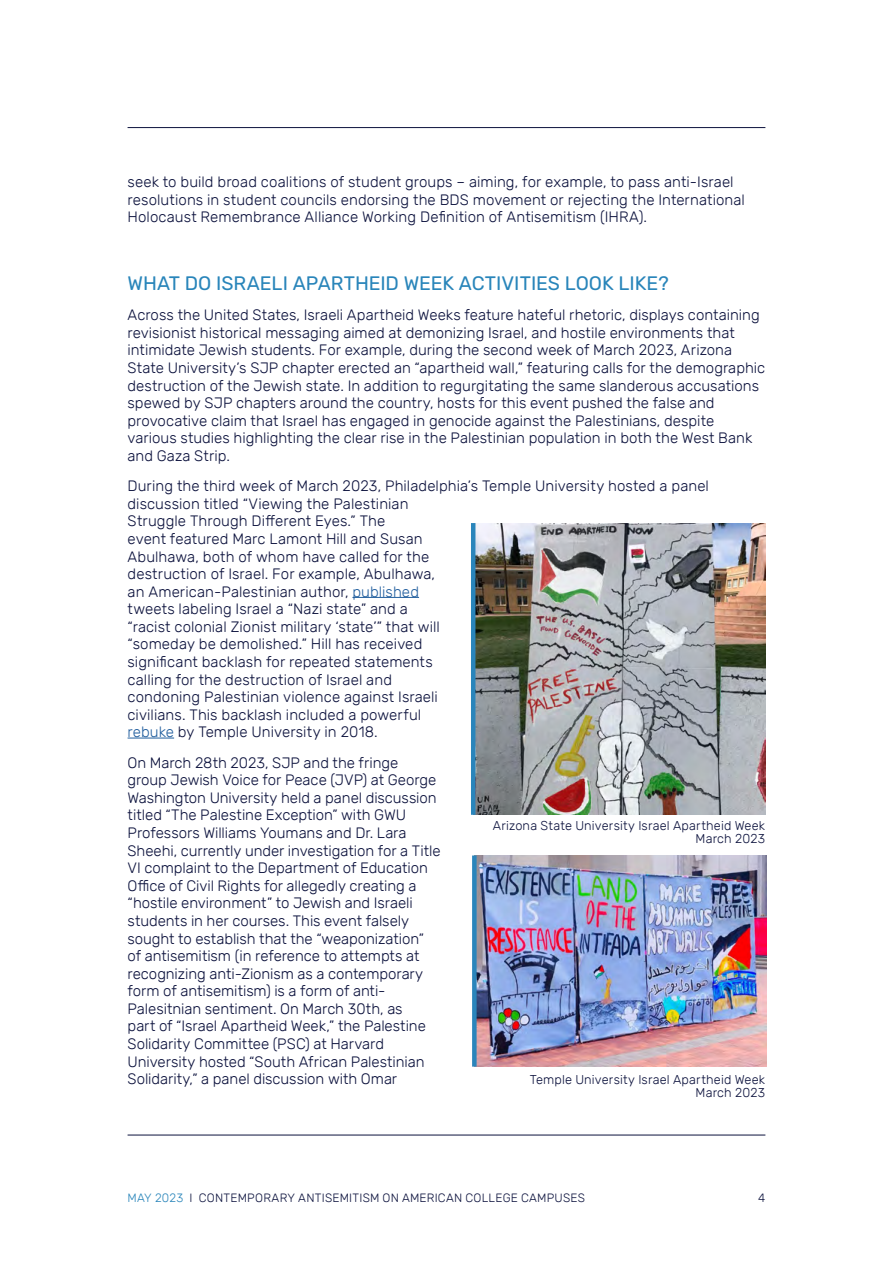
<style>
.page{position:relative;width:893px;height:1263px;background:#fff}
.page>*{position:absolute;margin:0;border:0;box-sizing:border-box;transform-origin:0 0}
.t1{font:19.5px "Rubik";color:#2985ba}
.t2{font:300 15px/17.5px "Rubik";color:#0c123d}
.t3{font:300 12.75px/12.8px "Rubik";letter-spacing:.015em;color:#0c123d;text-align:right}
.t4{font:300 12px "Rubik";letter-spacing:.015em;color:#0c123d}
.t5{font:300 12px "Rubik";letter-spacing:.015em;color:#2985ba}
.s1{color:#215e9e}
</style>
<div class="page">
<hr style="left:128px;top:127px;width:637px;height:1px;background:#0c123d">
<hr style="left:128px;top:1135px;width:637px;height:1px;background:#0c123d">
<hr style="left:352px;top:597px;width:67px;height:1px;background:#215e9e">
<hr style="left:128px;top:738px;width:46px;height:1px;background:#215e9e">
<img style="left:475px;top:523px;width:290px;height:292px">
<hr style="left:471px;top:523px;width:4px;height:292px;background:#2a85bb">
<img style="left:477px;top:855px;width:289px;height:212px">
<div style="left:472px;top:855px;width:5px;height:212px;background:#2a85bb"></div>
<p class="t2" style="left:128px;top:174px;width:619px">seek to build broad coalitions of student groups – aiming, for example, to pass anti-Israel resolutions in student councils endorsing the BDS movement or rejecting the International<br>Holocaust Remembrance Alliance Working Definition of Antisemitism (IHRA .(</p>
<h1 class="t1" style="left:128px;top:272px;width:543px">WHAT DO ISRAELI APARTHEID WEEK ACTIVITIES LOOK LIKE?</h1>
<p class="t2" style="left:128px;top:307px;width:639px">Across the United States, Israeli Apartheid Weeks feature hateful rhetoric, displays containing revisionist historical messaging aimed at demonizing Israel, and hostile environments that intimidate Jewish students. For example, during the second week of March 2023, Arizona State University s’ SJP chapter erected an “apartheid wall ” , featuring calls for the demographic destruction of the Jewish state In. addition to regurgitating the same slanderous accusations spewed by SJP chapters around the country, hosts for this event pushed the false and provocative claim that Israel has engaged in genocide against the Palestinians, despite various studies highlighting the clear rise in the Palestinian population in both the West Bank and Gaza Strip.</p>
<p class="t2" style="left:128px;top:478px;width:583px">During the third week of March 2023, Philadelphia s’ Temple University hosted a panel discussion titled “Viewing the Palestinian<br>Struggle Through Different Eyes ” . The<br>event featured Marc Lamont Hill and Susan<br>Abulhawa, both of whom have called for the<br>destruction of Israel. For example, Abulhawa,<br>an American-Palestinian author, <span class="s1">published<br></span>tweets labeling Israel a “Nazi state” and a<br>“racist colonial Zionist military ‘state’” that will<br>“someday be demolished ” . Hill has received<br>significant backlash for repeated statements<br>calling for the destruction of Israel and<br>condoning Palestinian violence against Israeli<br>civilians. This backlash included a powerful<br><span class="s1">rebuke</span> by Temple University in 2018.</p>
<p class="t2" style="left:128px;top:754px;width:315px">On March 28th 2023, SJP and the fringe group Jewish Voice for Peace (JVP) at George Washington University held a panel discussion titled “The Palestine Exception” with GWU Professors Williams Youmans and Dr. Lara Sheehi, currently under investigation for a Title VI complaint to the Department of Education Office of Civil Rights for allegedly creating a “hostile environment” to Jewish and Israeli students in her courses. This event falsely sought to establish that the “weaponization“ of antisemitism (in reference to attempts at recognizing anti-Zionism as a contemporary</p>
<p class="t2" style="left:128px;top:1000px;width:277px">Palesitnian sentiment. On March 30th, as</p>
<p class="t3" style="left:493px;top:819px;width:274px">Arizona State University Israel Apartheid Week<br>March 2023</p>
<p class="t2" style="left:128px;top:983px;width:260px">form of antisemitism) is a form of anti-</p>
<p class="t2" style="left:128px;top:1018px;width:300px">part of “Israel Apartheid Week ” , the Palestine<br>Solidarity Committee (PSC) at Harvard<br>University hosted “South African Palestinian</p>
<p class="t2" style="left:128px;top:1070px;width:271px">Solidarity a” , panel discussion with Omar</p>
<p class="t3" style="left:530px;top:1073px;width:237px">Temple University Israel Apartheid Week</p>
<p class="t3" style="left:696px;top:1086px;width:71px">March 2023</p>
<p class="t5" style="left:128px;top:1191px;width:57px">MAY 2023</p>
<p class="t4" style="left:190px;top:1191px;width:5px">I</p>
<p class="t4" style="left:199px;top:1191px;width:388px">CONTEMPORARY ANTISEMITISM ON AMERICAN COLLEGE CAMPUSES</p>
<p class="t4" style="left:758px;top:1191px;width:9px">4</p>
</div>
